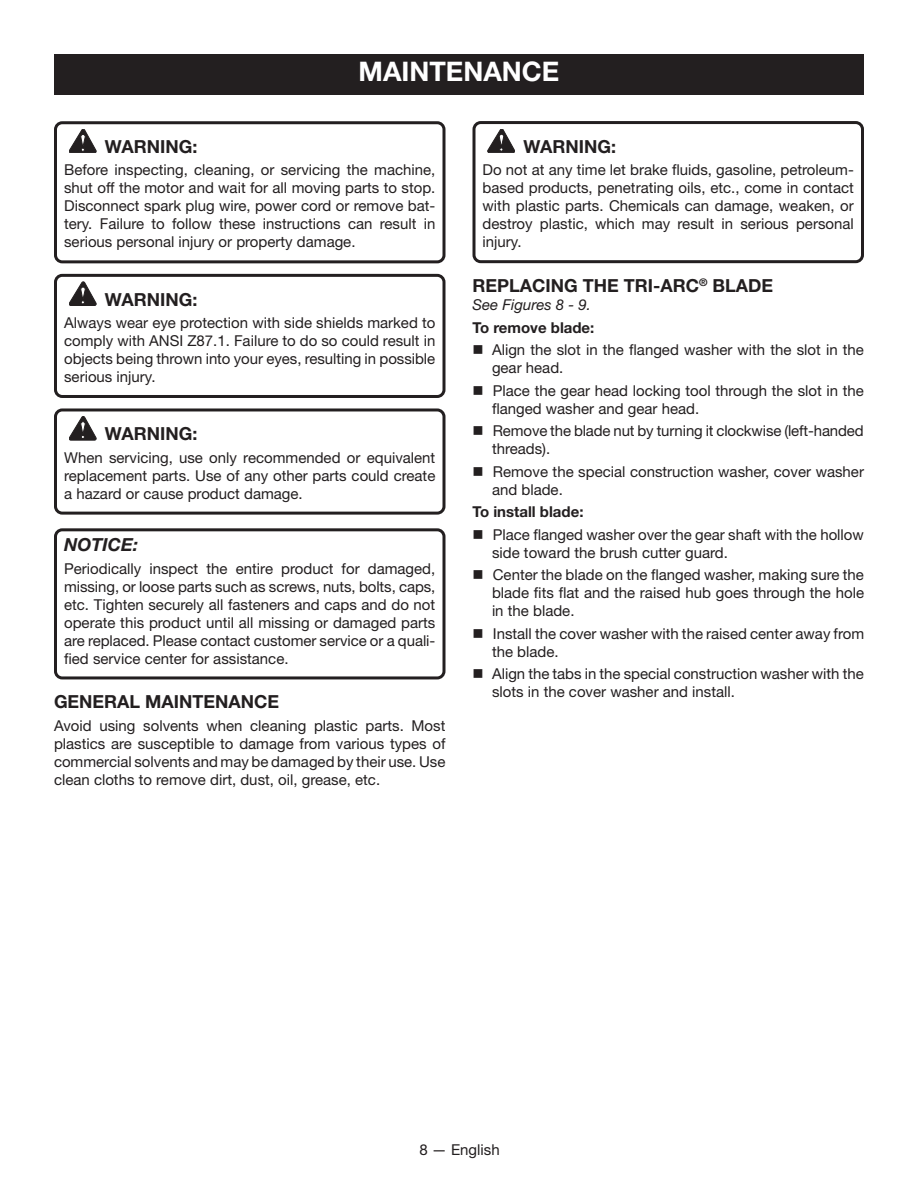
<style>
.page{position:relative;width:918px;height:1188px;background:#fff}
.page>*{position:absolute;margin:0;border:0;box-sizing:border-box;transform-origin:0 0}
.HEADING{font:700 27px "Helvetica Neue LT Std";color:#fff}
.Warning{font:700 18px "Helvetica Neue LT Std";color:#231f20}
.Heading_2_no_space{font:700 18px "Helvetica Neue LT Std";color:#231f20}
.Heading_2{font:700 18px "Helvetica Neue LT Std";color:#231f20}
.Notice{font:italic 700 18px "Helvetica Neue LT Std";color:#231f20}
.Notice_text{font:15px/18px "Helvetica Neue LT Std";color:#231f20}
.Warning_text{font:15px/18px "Helvetica Neue LT Std";color:#231f20;text-align:justify}
.Body_text{font:15px/18px "Helvetica Neue LT Std";color:#231f20;text-align:justify}
.Body_text_subhead{font:700 15px "Helvetica Neue LT Std";color:#231f20}
.See_figure{font:italic 15px "Helvetica Neue LT Std";color:#231f20}
</style>
<div class="page">
<div style="left:54px;top:121px;width:392px;height:142px;border:3px solid #231f20;border-radius:7px"></div>
<div style="left:54px;top:274px;width:392px;height:124px;border:3px solid #231f20;border-radius:7px"></div>
<div style="left:54px;top:408px;width:392px;height:107px;border:3px solid #231f20;border-radius:7px"></div>
<div style="left:54px;top:528px;width:392px;height:151px;border:3px solid #231f20;border-radius:7px"></div>
<svg style="left:69px;top:129px;width:27px;height:24px"></svg>
<svg style="left:69px;top:282px;width:27px;height:24px"></svg>
<svg style="left:69px;top:416px;width:27px;height:24px"></svg>
<div style="left:54px;top:54px;width:810px;height:40px;background:#231f20"></div>
<div style="left:472px;top:121px;width:392px;height:142px;border:3px solid #231f20;border-radius:7px"></div>
<svg style="left:488px;top:129px;width:27px;height:24px"></svg>
<p class="HEADING" style="left:359px;top:55px;width:202px">MAINTENANCE</p>
<p class="Warning" style="left:105px;top:135px;width:94px">WARNING:</p>
<p class="Warning_text" style="left:64px;top:161px;width:373px">Before inspecting, cleaning, or servicing the machine, shut off the motor and wait for all moving parts to stop.<br>Disconnect spark plug wire, power cord or remove bat&shy;tery. Failure to follow these instructions can result in serious personal injury or property damage.</p>
<p class="Warning" style="left:105px;top:288px;width:94px">WARNING:</p>
<p class="Warning_text" style="left:64px;top:313px;width:373px">Always wear eye protection with side shields marked to comply with ANSI Z87.1. Failure to do so could result in objects being thrown into your eyes, resulting in possible serious injury.</p>
<p class="Warning" style="left:105px;top:423px;width:94px">WARNING:</p>
<p class="Warning_text" style="left:64px;top:448px;width:373px">When servicing, use only recommended or equivalent replacement parts. Use of any other parts could create a hazard or cause product damage.</p>
<p class="Notice" style="left:64px;top:533px;width:76px">NOTICE:</p>
<p class="Notice_text" style="left:64px;top:559px;width:373px;text-align:justify">Periodically inspect the entire product for damaged, missing, or loose parts such as screws, nuts, bolts, caps, etc. Tighten securely all fasteners and caps and do not operate this product until all missing or damaged parts are replaced. Please contact customer service or a quali&shy;fied service center for assistance.</p>
<p class="Heading_2" style="left:54px;top:691px;width:227px">GENERAL MAINTENANCE</p>
<p class="Body_text" style="left:54px;top:716px;width:393px">Avoid using solvents when cleaning plastic parts. Most plastics are susceptible to damage from various types of commercial solvents and may be damaged by their use. Use clean cloths to remove dirt, dust, oil, grease, etc.</p>
<p class="Warning" style="left:523px;top:135px;width:94px">WARNING:</p>
<p class="Warning_text" style="left:483px;top:161px;width:373px">Do not at any time let brake fluids, gasoline, petroleum&shy;based products, penetrating oils, etc., come in contact with plastic parts. Chemicals can damage, weaken, or destroy plastic, which may result in serious personal injury.</p>
<p class="Heading_2_no_space" style="left:472px;top:275px;width:302px">REPLACING THE TRI-ARC<sup>®</sup> BLADE</p>
<p class="See_figure" style="left:472px;top:296px;width:120px">See Figures 8 - 9.</p>
<p class="Body_text_subhead" style="left:472px;top:318px;width:123px">To remove blade:</p>
<p class="Notice_text" style="left:492px;top:341px;width:374px">Align the slot in the flanged washer with the slot in the gear head.</p>
<p class="Notice_text" style="left:492px;top:381px;width:373px">Place the gear head locking tool through the slot in the flanged washer and gear head.</p>
<p class="Notice_text" style="left:492px;top:422px;width:373px">Remove the blade nut by turning it clockwise (left-handed threads).</p>
<p class="Notice_text" style="left:492px;top:462px;width:374px">Remove the special construction washer, cover washer and blade.</p>
<p class="Body_text_subhead" style="left:472px;top:503px;width:113px">To install blade:</p>
<p class="Notice_text" style="left:492px;top:525px;width:373px">Place flanged washer over the gear shaft with the hollow side toward the brush cutter guard.</p>
<p class="Notice_text" style="left:492px;top:566px;width:374px;text-align:justify">Center the blade on the flanged washer, making sure the blade fits flat and the raised hub goes through the hole in the blade.</p>
<p class="Notice_text" style="left:492px;top:624px;width:374px">Install the cover washer with the raised center away from the blade.</p>
<p class="Notice_text" style="left:492px;top:665px;width:373px">Align the tabs in the special construction washer with the slots in the cover washer and install.</p>
<p class="Notice_text" style="left:419px;top:1140px;width:82px">8 — English</p>
</div>
